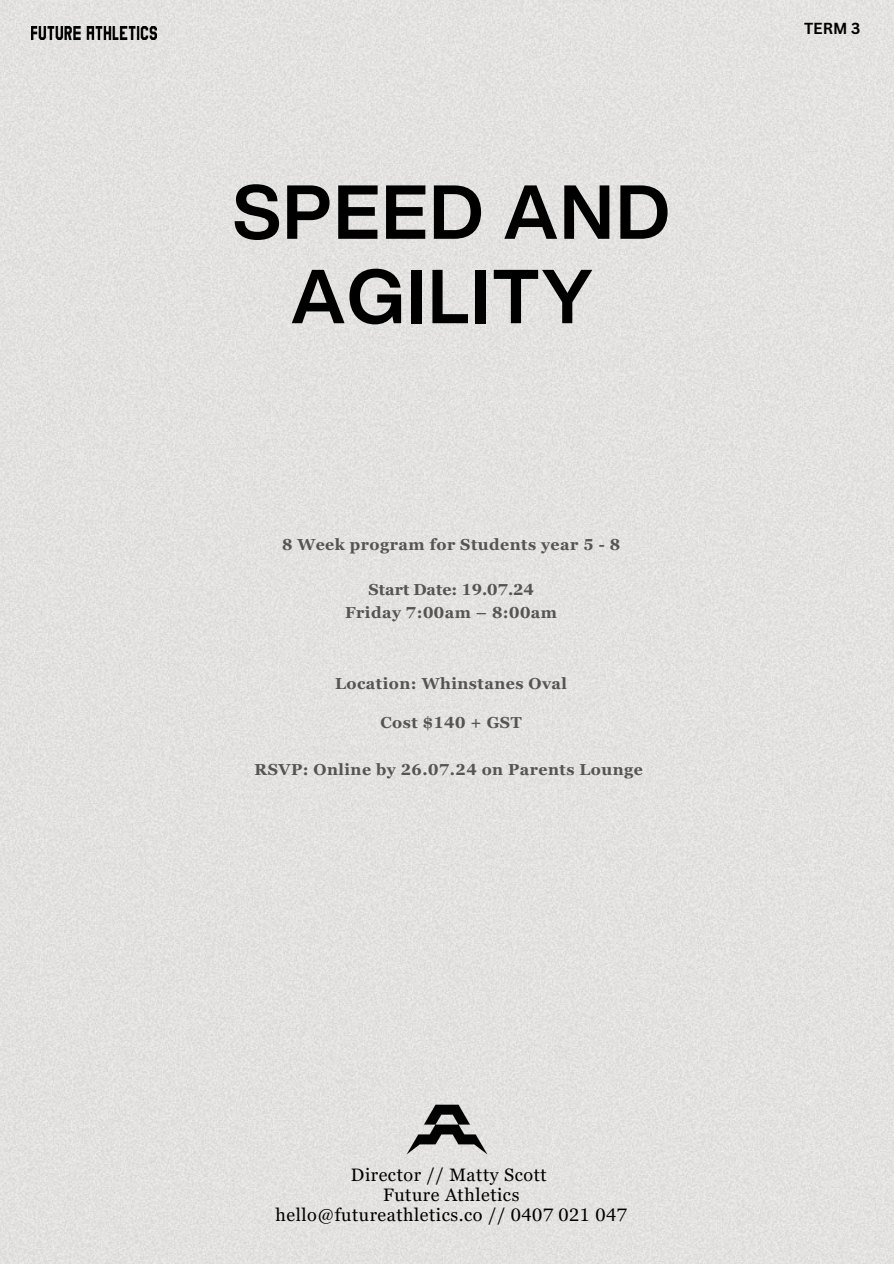
<style>
.page{position:relative;width:894px;height:1264px;background:#fff}
.page>*{position:absolute;margin:0;border:0;box-sizing:border-box;transform-origin:0 0}
.t1{font:700 74.85px/84.3px "Helvetica Now Display";letter-spacing:.03em;color:#000;text-align:center}
.t2{font:18px/20.2px "Georgia Pro";letter-spacing:.03em;color:#000;text-align:center}
.t3{font:700 15.9px "Georgia Pro";letter-spacing:.03em;color:#545454}
.t4{font:700 15.9px "Georgia Pro";color:#545454}
.t5{font:700 15.6px "Canva Sans";color:#000}
</style>
<div class="page">
<div style="left:0;top:0;width:893px;height:1263px;background:#e3e2e0"></div>
<img style="left:31px;top:27px;width:125px;height:12px">
<img style="left:392px;top:1087px;width:110px;height:77px">
<p class="t1" style="left:233px;top:168px;width:438px">SPEED AND<br>AGILITY</p>
<p class="t3" style="left:282px;top:535px;width:339px">8 Week program for Students year 5 - 8</p>
<p class="t4" style="left:368px;top:580px;width:167px">Start Date: 19.07.24</p>
<p class="t3" style="left:345px;top:603px;width:213px">Friday 7:00am – 8:00am</p>
<p class="t3" style="left:335px;top:674px;width:233px">Location: Whinstanes Oval</p>
<p class="t3" style="left:380px;top:713px;width:143px">Cost $140 + GST</p>
<p class="t3" style="left:254px;top:760px;width:390px">RSVP: Online by 26.07.24 on Parents Lounge</p>
<p class="t5" style="left:803px;top:18px;width:58px">TERM 3</p>
<h2 class="t2" style="left:275px;top:1164px;width:353px">Director // Matty Scott<br>Future Athletics<br>hello@futureathletics.co // 0407 021 047</h2>
</div>
